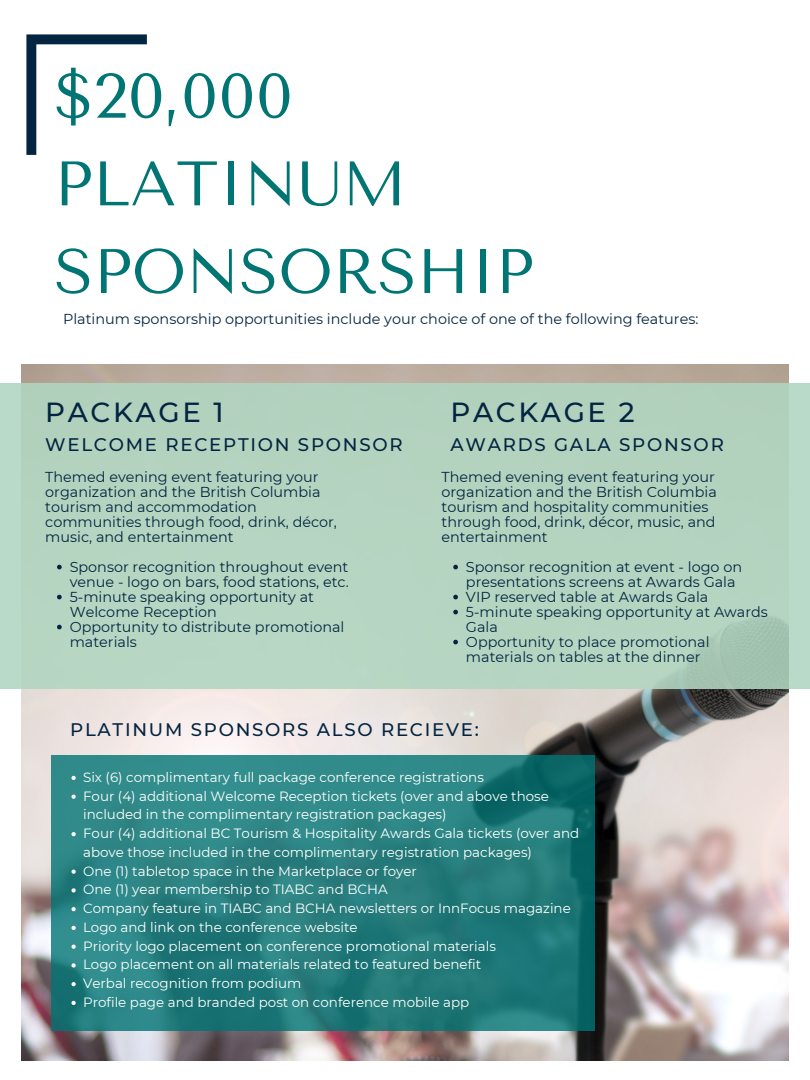
<style>
.page{position:relative;width:810px;height:1080px;background:#fff}
.page>*{position:absolute;margin:0;border:0;box-sizing:border-box;transform-origin:0 0}
.t1{font:62.69px "Tenor Sans";color:#017474}
.t2{font:500 27.56px "Montserrat";letter-spacing:.095em;color:#032541}
.t3{font:500 18.19px "Montserrat";letter-spacing:.095em;color:#032541}
.t4{font:14.38px/15px "Montserrat";color:#032541}
.t5{font:13.44px/18.8px "Montserrat";color:#fff}
</style>
<div class="page">
<svg style="left:26px;top:34px;width:121px;height:121px"></svg>
<img style="left:22px;top:364px;width:766px;height:697px">
<div style="left:0;top:383px;width:810px;height:305px;background:#b1d6c1"></div>
<svg style="left:52px;top:755px;width:543px;height:275px;background:#257e7e"></svg>
<svg style="left:57px;top:565px;width:5px;height:4px"></svg>
<svg style="left:57px;top:595px;width:5px;height:4px"></svg>
<svg style="left:57px;top:625px;width:5px;height:4px"></svg>
<svg style="left:453px;top:565px;width:5px;height:4px"></svg>
<svg style="left:453px;top:595px;width:5px;height:4px"></svg>
<svg style="left:453px;top:610px;width:5px;height:4px"></svg>
<svg style="left:453px;top:640px;width:5px;height:4px"></svg>
<svg style="left:72px;top:776px;width:4px;height:4px"></svg>
<svg style="left:72px;top:795px;width:4px;height:4px"></svg>
<svg style="left:72px;top:832px;width:4px;height:4px"></svg>
<svg style="left:72px;top:870px;width:4px;height:4px"></svg>
<svg style="left:72px;top:888px;width:4px;height:5px"></svg>
<svg style="left:72px;top:907px;width:4px;height:4px"></svg>
<svg style="left:72px;top:926px;width:4px;height:4px"></svg>
<svg style="left:72px;top:945px;width:4px;height:4px"></svg>
<svg style="left:72px;top:963px;width:4px;height:5px"></svg>
<svg style="left:72px;top:982px;width:4px;height:4px"></svg>
<svg style="left:72px;top:1001px;width:4px;height:4px"></svg>
<p class="t1" style="left:54px;top:60px;width:240px">$20,000</p>
<p class="t1" style="left:54px;top:148px;width:354px">PLATINUM</p>
<p class="t1" style="left:54px;top:235px;width:481px">SPONSORSHIP</p>
<p class="t4" style="left:63px;top:311px;width:637px">Platinum sponsorship opportunities include your choice of one of the following features:</p>
<p class="t2" style="left:45px;top:396px;width:180px">PACKAGE 1</p>
<p class="t3" style="left:45px;top:433px;width:359px">WELCOME RECEPTION SPONSOR</p>
<p class="t4" style="left:45px;top:469px;width:293px">Themed evening event featuring your organization and the British Columbia tourism and accommodation communities through food, drink, décor, music, and entertainment</p>
<p class="t4" style="left:70px;top:559px;width:281px">Sponsor recognition throughout event venue - logo on bars, food stations, etc.</p>
<p class="t4" style="left:70px;top:589px;width:246px">5-minute speaking opportunity at<br>Welcome Reception</p>
<p class="t4" style="left:70px;top:619px;width:276px">Opportunity to distribute promotional materials</p>
<p class="t2" style="left:451px;top:396px;width:186px">PACKAGE 2</p>
<p class="t3" style="left:451px;top:433px;width:275px">AWARDS GALA SPONSOR</p>
<p class="t4" style="left:442px;top:469px;width:277px">Themed evening event featuring your organization and the British Columbia tourism and hospitality communities through food, drink, décor, music, and entertainment</p>
<p class="t4" style="left:466px;top:559px;width:278px">Sponsor recognition at event - logo on presentations screens at Awards Gala</p>
<p class="t4" style="left:466px;top:589px;width:244px">VIP reserved table at Awards Gala</p>
<p class="t4" style="left:466px;top:604px;width:303px">5-minute speaking opportunity at Awards<br>Gala</p>
<p class="t4" style="left:466px;top:634px;width:245px">Opportunity to place promotional materials on tables at the dinner</p>
<p class="t3" style="left:70px;top:719px;width:410px">PLATINUM SPONSORS ALSO RECIEVE:</p>
<p class="t5" style="left:83px;top:768px;width:402px">Six (6) complimentary full package conference registrations</p>
<p class="t5" style="left:83px;top:786px;width:467px">Four (4) additional Welcome Reception tickets (over and above those included in the complimentary registration packages)</p>
<p class="t5" style="left:83px;top:824px;width:498px">Four (4) additional BC Tourism &amp; Hospitality Awards Gala tickets (over and above those included in the complimentary registration packages)</p>
<p class="t5" style="left:83px;top:861px;width:335px">One (1) tabletop space in the Marketplace or foyer</p>
<p class="t5" style="left:83px;top:880px;width:306px">One (1) year membership to TIABC and BCHA</p>
<p class="t5" style="left:83px;top:899px;width:489px">Company feature in TIABC and BCHA newsletters or InnFocus magazine</p>
<p class="t5" style="left:83px;top:918px;width:276px">Logo and link on the conference website</p>
<p class="t5" style="left:83px;top:936px;width:414px">Priority logo placement on conference promotional materials</p>
<p class="t5" style="left:83px;top:955px;width:400px">Logo placement on all materials related to featured benefit</p>
<p class="t5" style="left:83px;top:974px;width:220px">Verbal recognition from podium</p>
<p class="t5" style="left:83px;top:993px;width:388px">Profile page and branded post on conference mobile app</p>
</div>
